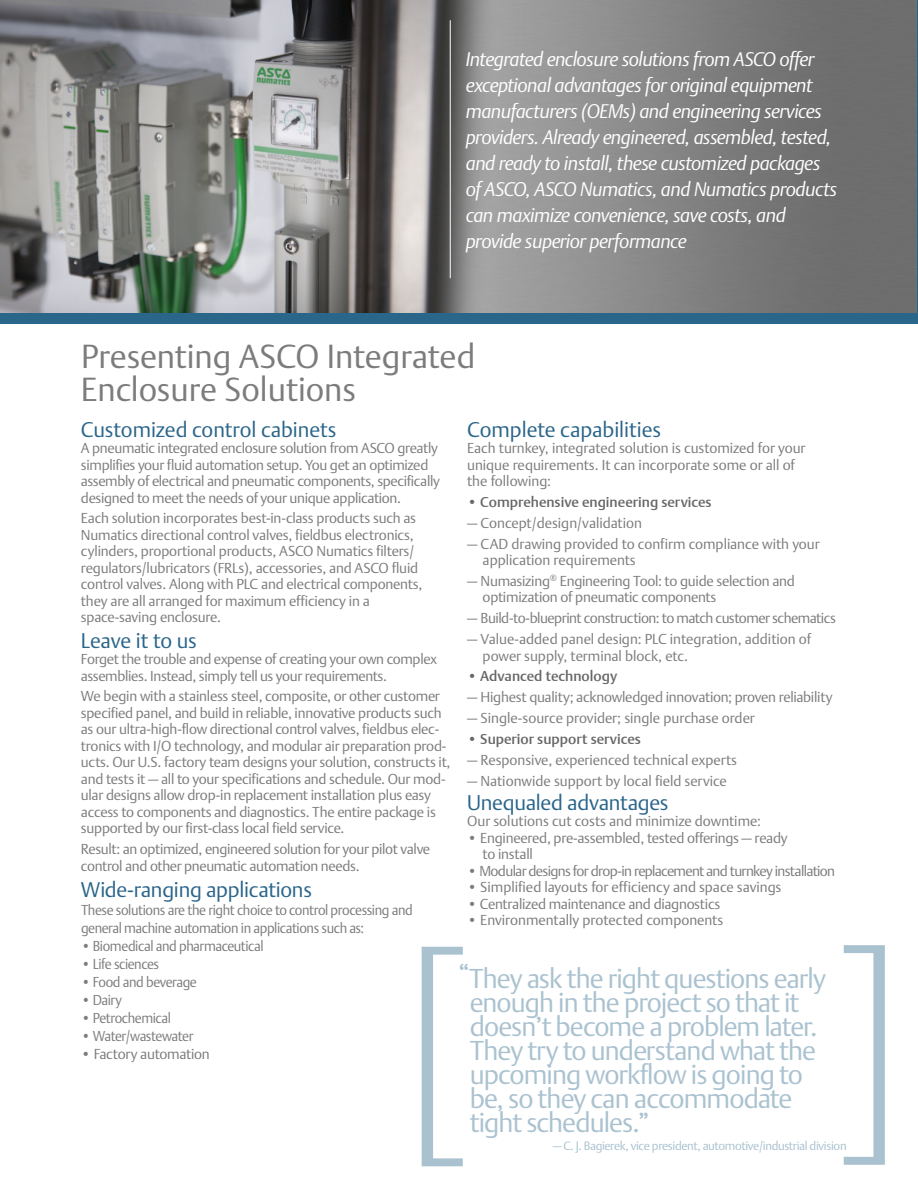
<style>
.page{position:relative;width:918px;height:1188px;background:#fff}
.page>*{position:absolute;margin:0;border:0;box-sizing:border-box;transform-origin:0 0}
.t1{font:100 240px "Helvetica Neue";color:#aac2d0;scale:1.25 1}
.t2{font:33px/33px "DTL Argo T Light";color:#7d7c7c}
.t3{font:27px/24px "DTL Argo T Light";letter-spacing:-.035em;color:#aac2d0}
.t4{font:21px "DTL Argo T Light";letter-spacing:-.01em;color:#2a658a}
.t5{font:italic 19.5px/26px "DTL Argo T Light";letter-spacing:-.03em;color:#fff}
.t6{font:14.25px/16.5px "DTL Argo T Light";letter-spacing:-.015em;color:#7d7c7c}
.t7{font:14.25px/18px "DTL Argo T Light";letter-spacing:-.015em;color:#7d7c7c;scale:.95 1}
.t8{font:500 14.25px "DTL Argo T";color:#686667}
.t9{font:14.25px "DTL Argo T Light";letter-spacing:-.045em;color:#7d7c7c}
.t10{font:14.25px "DTL Argo T Light";letter-spacing:-.035em;color:#7d7c7c}
.t11{font:14.25px "DTL Argo T Light";letter-spacing:-.035em;color:#7d7c7c;scale:.95 1}
.t12{font:12px "DTL Argo T Light";letter-spacing:-.03em;color:#aac2d0}
</style>
<div class="page">
<img style="left:0;top:0;width:917px;height:313px">
<hr style="left:450px;top:20px;width:1px;height:258px;background:#fff">
<div style="left:0;top:313px;width:918px;height:11px;background:#2a658a"></div>
<p class="t5" style="left:466px;top:47px;width:373px">Integrated enclosure solutions from ASCO offer exceptional advantages for original equipment manufacturers (OEMs) and engineering services providers. Already engineered, assembled, tested, and ready to install, these customized packages of ASCO, ASCO Numatics, and Numatics products can maximize convenience, save costs, and provide superior performance</p>
<h2 class="t2" style="left:81px;top:340px;width:396px">Presenting ASCO Integrated<br>Enclosure Solutions</h2>
<h3 class="t4" style="left:467px;top:417px;width:196px">Complete capabilities</h3>
<p class="t6" style="left:467px;top:440px;width:340px">Each turnkey, integrated solution is customized for your unique requirements. It can incorporate some or all of the following:</p>
<p class="t8" style="left:467px;top:493px;width:246px">• Comprehensive engineering services</p>
<p class="t6" style="left:467px;top:515px;width:176px">— Concept/design/validation</p>
<p class="t6" style="left:483px;top:535px;width:339px;text-indent:-16px">— CAD drawing provided to confirm compliance with your application requirements</p>
<p class="t6" style="left:483px;top:573px;width:314px;text-indent:-16px">— Numasizing<sup>®</sup> Engineering Tool: to guide selection and optimization of pneumatic components</p>
<p class="t10" style="left:467px;top:610px;width:370px">— Build-to-blueprint construction: to match customer schematics</p>
<p class="t6" style="left:483px;top:631px;width:330px;text-indent:-16px">— Value-added panel design: PLC integration, addition of power supply, terminal block, etc.</p>
<p class="t8" style="left:467px;top:668px;width:152px">• Advanced technology</p>
<p class="t6" style="left:467px;top:689px;width:367px">— Highest quality; acknowledged innovation; proven reliability</p>
<p class="t6" style="left:467px;top:710px;width:289px">— Single-source provider; single purchase order</p>
<p class="t8" style="left:467px;top:730px;width:175px">• Superior support services</p>
<p class="t6" style="left:467px;top:752px;width:272px">— Responsive, experienced technical experts</p>
<p class="t6" style="left:467px;top:772px;width:261px">— Nationwide support by local field service</p>
<h3 class="t4" style="left:467px;top:790px;width:203px">Unequaled advantages</h3>
<p class="t6" style="left:467px;top:813px;width:296px">Our solutions cut costs and minimize downtime:</p>
<p class="t6" style="left:483px;top:829px;width:307px;text-indent:-16px">• Engineered, pre-assembled, tested offerings — ready to install</p>
<p class="t9" style="left:467px;top:862px;width:370px">• Modular designs for drop-in replacement and turnkey installation</p>
<p class="t6" style="left:467px;top:879px;width:316px">• Simplified layouts for efficiency and space savings</p>
<p class="t6" style="left:467px;top:895px;width:255px">• Centralized maintenance and diagnostics</p>
<p class="t6" style="left:467px;top:912px;width:258px">• Environmentally protected components</p>
<h3 class="t4" style="left:81px;top:417px;width:257px">Customized control cabinets</h3>
<p class="t6" style="left:81px;top:440px;width:361px">A pneumatic integrated enclosure solution from ASCO greatly simplifies your fluid automation setup. You get an optimized assembly of electrical and pneumatic components, specifically designed to meet the needs of your unique application.</p>
<p class="t6" style="left:81px;top:510px;width:343px">Each solution incorporates best-in-class products such as Numatics directional control valves, fieldbus electronics, cylinders, proportional products, ASCO Numatics filters/ regulators/lubricators (FRLs), accessories, and ASCO fluid control valves. Along with PLC and electrical components, they are all arranged for maximum efficiency in a space-saving enclosure.</p>
<h3 class="t4" style="left:81px;top:628px;width:117px">Leave it to us</h3>
<p class="t6" style="left:81px;top:651px;width:358px">Forget the trouble and expense of creating your own complex assemblies. Instead, simply tell us your requirements.</p>
<p class="t6" style="left:81px;top:688px;width:371px">We begin with a stainless steel, composite, or other customer specified panel, and build in reliable, innovative products such as our ultra-high-flow directional control valves, fieldbus elec&shy;tronics with I/O technology, and modular air preparation prod&shy;ucts. Our U.S. factory team designs your solution, constructs it, and tests it — all to your specifications and schedule. Our mod&shy;ular designs allow drop-in replacement installation plus easy access to components and diagnostics. The entire package is supported by our first-class local field service.</p>
<p class="t6" style="left:81px;top:841px;width:351px">Result: an optimized, engineered solution for your pilot valve control and other pneumatic automation needs.</p>
<h3 class="t4" style="left:81px;top:878px;width:233px">Wide-ranging applications</h3>
<p class="t7" style="left:81px;top:901px;width:351px">These solutions are the right choice to control processing and general machine automation in applications such as:</p>
<p class="t7" style="left:81px;top:937px;width:194px">• Biomedical and pharmaceutical</p>
<p class="t11" style="left:81px;top:956px;width:84px">• Life sciences</p>
<p class="t7" style="left:81px;top:973px;width:124px">• Food and beverage</p>
<p class="t7" style="left:81px;top:991px;width:45px">• Dairy</p>
<p class="t7" style="left:81px;top:1009px;width:96px">• Petrochemical</p>
<p class="t11" style="left:81px;top:1028px;width:120px">• Water/wastewater</p>
<p class="t6" style="left:81px;top:1046px;width:130px">• Factory automation</p>
<h1 class="t1" style="left:393px;top:951px;width:59px">[</h1>
<h1 class="t1" style="left:841px;top:949px;width:59px">]</h1>
<h3 class="t3" style="left:470px;top:967px;width:358px;text-indent:-12px">“They ask the right questions early enough in the project so that it doesn’t become a problem later.<br>They try to understand what the upcoming workflow is going to be, so they can accommodate tight schedules.”</h3>
<p class="t12" style="left:553px;top:1139px;width:295px">— C. J. Bagierek, vice president, automotive/industrial division</p>
</div>
